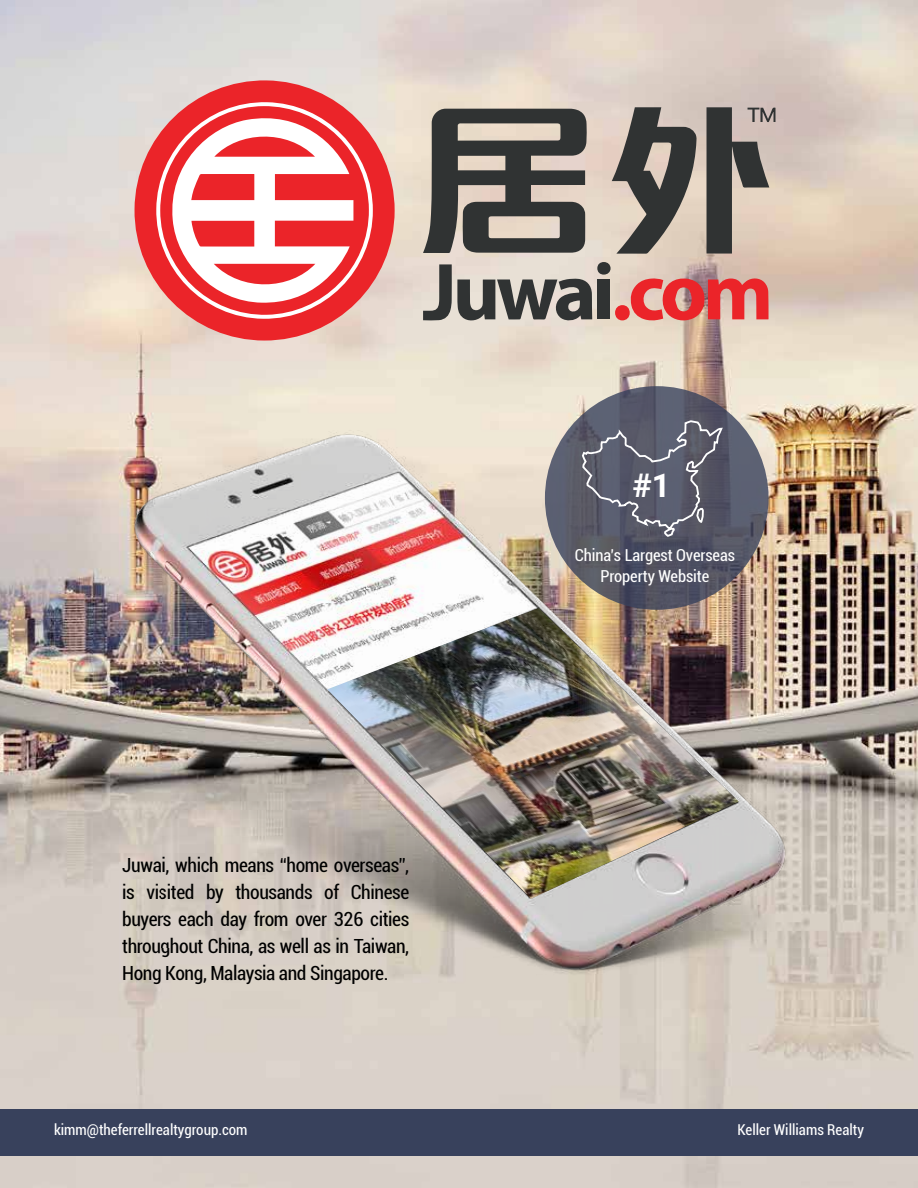
<style>
.page{position:relative;width:918px;height:1188px;background:#fff}
.page>*{position:absolute;margin:0;border:0;box-sizing:border-box;transform-origin:0 0}
.t1{font:700 32.55px "Roboto";color:#fff}
.t2{font:condensed 19.5px/27px "Roboto";letter-spacing:-.02em;color:#000;text-align:justify}
.t3{font:condensed 16.5px/21px "Roboto";letter-spacing:-.005em;color:#fff;text-align:center}
.t4{font:condensed 15px "Roboto";color:#fff}
</style>
<div class="page">
<img style="left:0;top:0;width:918px;height:1188px">
<img style="left:114px;top:327px;width:703px;height:721px">
<svg style="left:134px;top:79px;width:261px;height:262px;background:#e8908c"></svg>
<svg style="left:423px;top:109px;width:164px;height:144px;background:#726e68"></svg>
<svg style="left:612px;top:107px;width:85px;height:147px;background:#867f78"></svg>
<svg style="left:423px;top:264px;width:169px;height:58px;background:#95918b"></svg>
<svg style="left:630px;top:277px;width:139px;height:45px;background:#e06764"></svg>
<div style="left:598px;top:280px;width:12px;height:39px;background:#303333"></div>
<div style="left:615px;top:305px;width:15px;height:15px;background:#eb2429;border-radius:50%"></div>
<div style="left:597px;top:262px;width:14px;height:13px;background:#303333;border-radius:50%"></div>
<svg style="left:707px;top:107px;width:68px;height:147px;background:#847c75"></svg>
<svg style="left:160px;top:106px;width:209px;height:210px"></svg>
<svg style="left:191px;top:174px;width:63px;height:26px;background:#ec3236"></svg>
<svg style="left:192px;top:221px;width:62px;height:26px;background:#ec3136"></svg>
<svg style="left:214px;top:264px;width:101px;height:28px"></svg>
<svg style="left:214px;top:129px;width:101px;height:28px"></svg>
<img style="left:162px;top:417px;width:606px;height:527px">
<svg style="left:545px;top:386px;width:224px;height:224px;background:#555867"></svg>
<svg style="left:581px;top:419px;width:142px;height:120px;background:#626372"></svg>
<div style="left:0;top:1109px;width:918px;height:47px;background:#38415c"></div>
<h1 class="t1" style="left:632px;top:462px;width:40px">#1</h1>
<p class="t2" style="left:122px;top:851px;width:289px">Juwai, which means “home overseas”, is visited by thousands of Chinese buyers each day from over 326 cities throughout China, as well as in Taiwan, Hong Kong, Malaysia and Singapore.</p>
<p class="t3" style="left:575px;top:544px;width:162px">China’s Largest Overseas<br>Property Website</p>
<p class="t4" style="left:54px;top:1120px;width:195px">kimm@theferrellrealtygroup.com</p>
<p class="t4" style="left:737px;top:1120px;width:128px">Keller Williams Realty</p>
</div>
